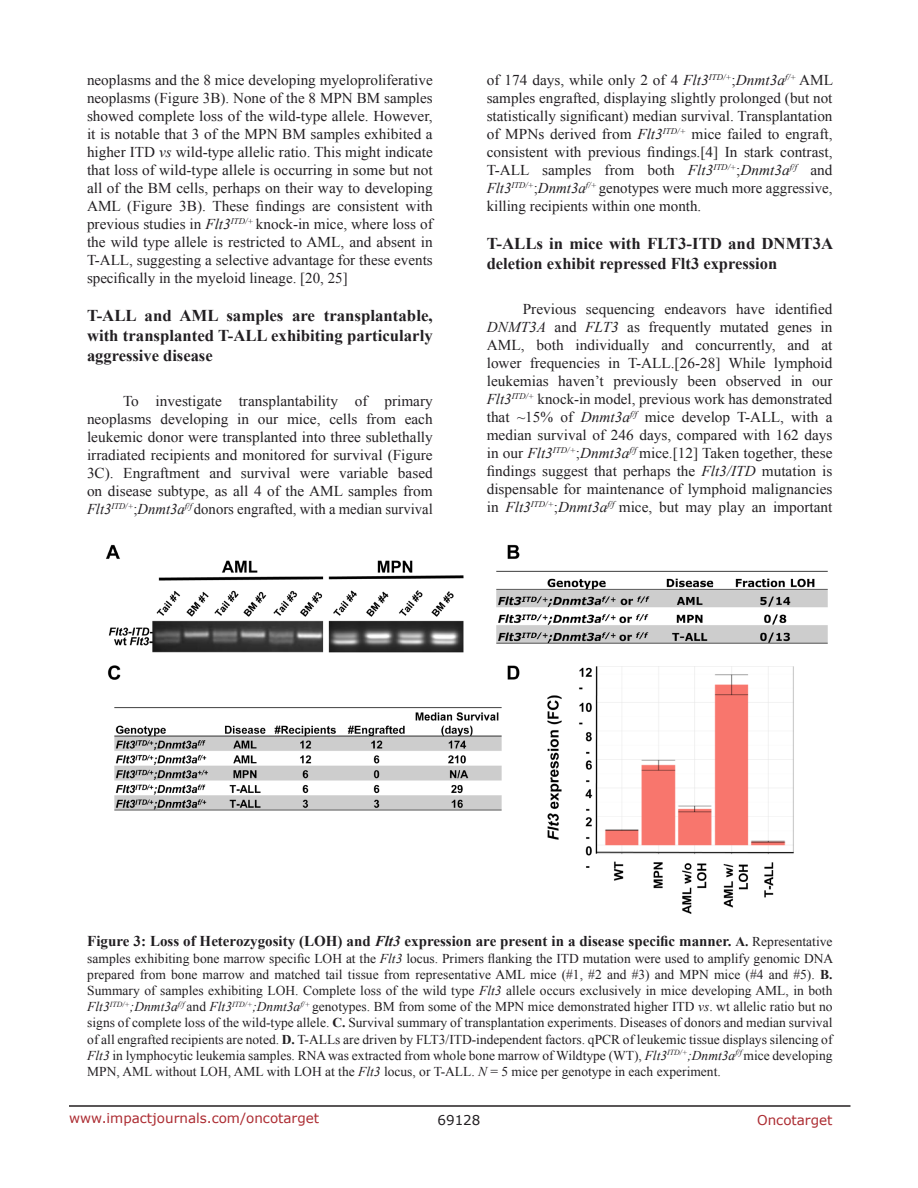
<style>
.page{position:relative;width:918px;height:1188px;background:#fff}
.page>*{position:absolute;margin:0;border:0;box-sizing:border-box;transform-origin:0 0}
.SubHeading{font:700 16.5px/19.8px "Times New Roman";color:#221f22;text-align:justify}
.BodyText{font:15px/18px "Times New Roman";color:#221f22;text-align:justify}
.FigureText{font:700 15px "Times New Roman";color:#221f22}
.FigureText-2{font:13.5px/16.2px "Times New Roman";color:#221f22;text-align:justify}
.t1{font:13.5px "Verdana";color:#ac2b31}
.t2{font:13.5px "Verdana";color:#221f22}
.s1{font-style:italic}
.s2{font-size:13.5px}
.s3{font-weight:400;font-size:13.5px}
.s4{font-weight:700}
</style>
<div class="page">
<hr style="left:69px;top:1105px;width:781px;height:2px;background:#231f20">
<img style="left:106px;top:544px;width:722px;height:370px">
<p class="BodyText" style="left:87px;top:71px;width:347px">neoplasms and the 8 mice developing myeloproliferative neoplasms (Figure 3B). None of the 8 MPN BM samples showed complete loss of the wild-type allele. However, it is notable that 3 of the MPN BM samples exhibited a higher ITD <span class="s1">vs</span> wild-type allelic ratio. This might indicate that loss of wild-type allele is occurring in some but not all of the BM cells, perhaps on their way to developing AML (Figure 3B). These findings are consistent with previous studies in <span class="s1">Flt3</span><sup>ITD/+</sup> knock-in mice, where loss of the wild type allele is restricted to AML, and absent in T-ALL, suggesting a selective advantage for these events specifically in the myeloid lineage. [20, 25]</p>
<p class="SubHeading" style="left:87px;top:305px;width:347px">T-ALL and AML samples are transplantable, with transplanted T-ALL exhibiting particularly aggressive disease</p>
<p class="BodyText" style="left:87px;top:392px;width:347px;text-indent:36px">To investigate transplantability of primary neoplasms developing in our mice, cells from each leukemic donor were transplanted into three sublethally irradiated recipients and monitored for survival (Figure 3C). Engraftment and survival were variable based on disease subtype, as all 4 of the AML samples from <span class="s1">Flt3</span><sup>ITD/+</sup>;<span class="s1">Dnmt3a</span><sup>f/f</sup> donors engrafted, with a median survival</p>
<p class="BodyText" style="left:487px;top:71px;width:348px">of 174 days, while only 2 of 4 <span class="s1">Flt3</span><sup>ITD/+</sup>;<span class="s1">Dnmt3a</span><sup>f/+</sup> AML samples engrafted, displaying slightly prolonged (but not statistically significant) median survival. Transplantation of MPNs derived from <span class="s1">Flt3</span><sup>ITD/+</sup> mice failed to engraft, consistent with previous findings.[4] In stark contrast, T-ALL samples from both <span class="s1">Flt3</span><sup>ITD/+</sup>;<span class="s1">Dnmt3a</span><sup>f/f</sup> and <span class="s1">Flt3</span><sup>ITD/+</sup>;<span class="s1">Dnmt3a</span><sup>f/+</sup> genotypes were much more aggressive, killing recipients within one month.</p>
<p class="SubHeading" style="left:487px;top:233px;width:348px">T-ALLs in mice with FLT3-ITD and DNMT3A deletion exhibit repressed Flt3 expression</p>
<p class="BodyText" style="left:487px;top:300px;width:347px;text-indent:36px">Previous sequencing endeavors have identified <span class="s1">DNMT3A</span> and <span class="s1">FLT3</span> as frequently mutated genes in AML, both individually and concurrently, and at lower frequencies in T-ALL.[26-28] While lymphoid leukemias haven’t previously been observed in our <span class="s1">Flt3</span><sup>ITD/+</sup> knock-in model, previous work has demonstrated that ~15% of <span class="s1">Dnmt3a</span><sup>f/f</sup> mice develop T-ALL, with a median survival of 246 days, compared with 162 days in our <span class="s1">Flt3</span><sup>ITD/+</sup>;<span class="s1">Dnmt3a</span><sup>f/f</sup> mice.[12] Taken together, these findings suggest that perhaps the <span class="s1">Flt3/ITD</span> mutation is dispensable for maintenance of lymphoid malignancies in <span class="s1">Flt3</span><sup>ITD/+</sup>;<span class="s1">Dnmt3a</span><sup>f/f</sup> mice, but may play an important</p>
<p class="FigureText" style="left:87px;top:931px;width:747px">Figure 3: Loss of Heterozygosity (LOH) and <span class="s1">Flt3</span> expression are present in a disease specific manner. <span class="s2">A.</span> <span class="s3">Representative</span></p>
<p class="FigureText-2" style="left:87px;top:950px;width:747px">samples exhibiting bone marrow specific LOH at the <span class="s1">Flt3</span> locus. Primers flanking the ITD mutation were used to amplify genomic DNA prepared from bone marrow and matched tail tissue from representative AML mice (#1, #2 and #3) and MPN mice (#4 and #5). <span class="s4">B.<br></span>Summary of samples exhibiting LOH. Complete loss of the wild type <span class="s1">Flt3</span> allele occurs exclusively in mice developing AML, in both <span class="s1">Flt3</span><sup>ITD/+</sup><span class="s1">;Dnmt3a</span><sup>f/f</sup> and <span class="s1">Flt3</span><sup>ITD/+</sup><span class="s1">;Dnmt3a</span><sup>f/+</sup> genotypes. BM from some of the MPN mice demonstrated higher ITD <span class="s1">vs</span>. wt allelic ratio but no signs of complete loss of the wild-type allele. <span class="s4">C.</span> Survival summary of transplantation experiments. Diseases of donors and median survival of all engrafted recipients are noted. <span class="s4">D.</span> T-ALLs are driven by FLT3/ITD-independent factors. qPCR of leukemic tissue displays silencing of <span class="s1">Flt3</span> in lymphocytic leukemia samples. RNA was extracted from whole bone marrow of Wildtype (WT), <span class="s1">Flt3</span><sup>ITD/+</sup><span class="s1">;Dnmt3a</span><sup>f/f</sup> mice developing MPN, AML without LOH, AML with LOH at the <span class="s1">Flt3</span> locus, or T-ALL. <span class="s1">N</span> = 5 mice per genotype in each experiment.</p>
<p class="t1" style="left:69px;top:1109px;width:252px">www.impactjournals.com/oncotarget</p>
<p class="t2" style="left:438px;top:1111px;width:44px">69128</p>
<p class="t1" style="left:757px;top:1111px;width:77px">Oncotarget</p>
</div>
